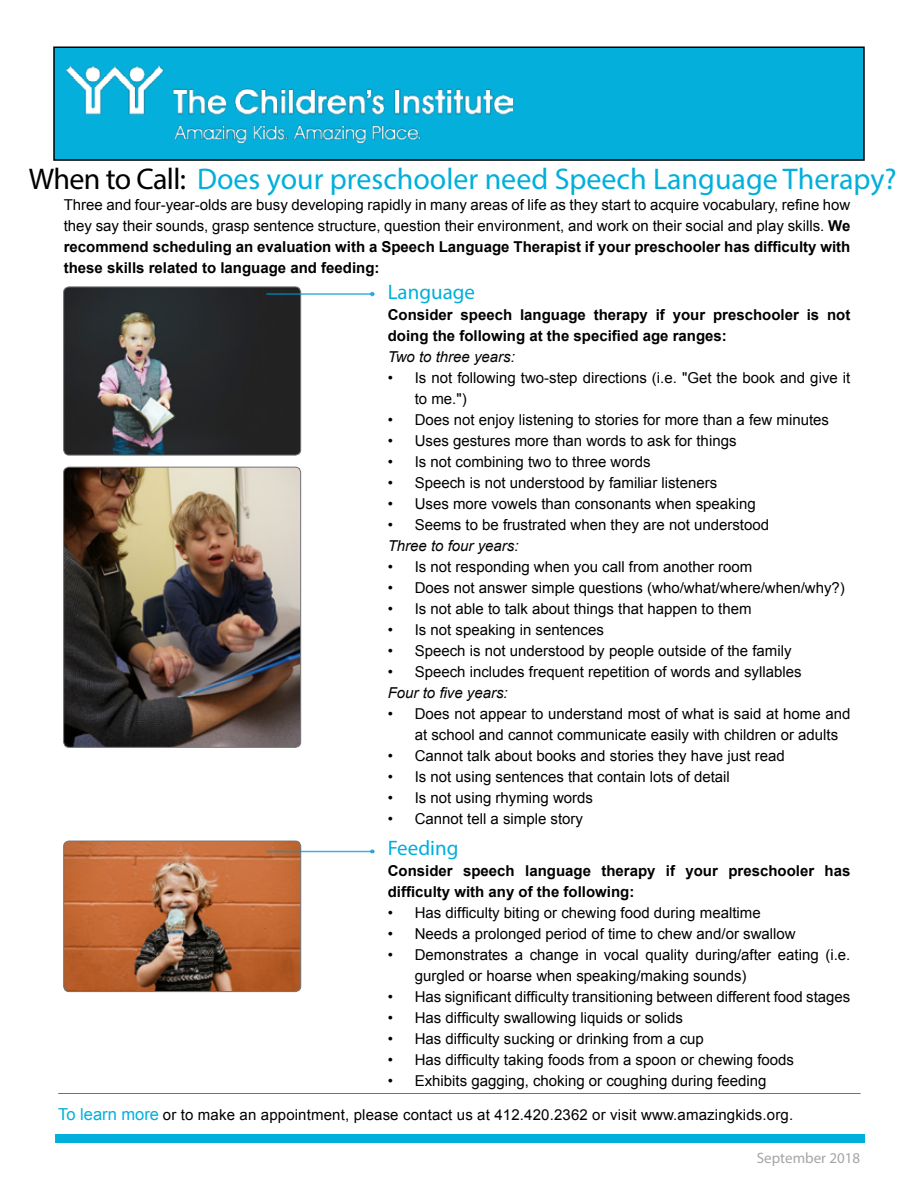
<style>
.page{position:relative;width:918px;height:1188px;background:#fff}
.page>*{position:absolute;margin:0;border:0;box-sizing:border-box;transform-origin:0 0}
.t1{font:30px "Myriad Pro";color:#00afdb}
.t2{font:21px "Myriad Pro";color:#00afdb}
.t3{font:15px/21px "Arial";color:#000}
.t4{font:700 15px/21px "Arial";color:#000}
.t5{font:italic 15px "Arial";color:#000}
.t6{font:15px "Myriad Pro";color:#a3a5a8}
.s1{color:#000}
.s2{font-weight:700}
.s3{font-size:16.5px;color:#00afdb}
</style>
<div class="page">
<div style="left:55px;top:1134px;width:810px;height:9px;background:#00afdb"></div>
<hr style="left:58px;top:1093px;width:803px;height:1px;background:#717073">
<div style="left:54px;top:47px;width:810px;height:113px;background:#05afdc"></div>
<div style="left:53px;top:46px;width:812px;height:115px;border:2px solid #000"></div>
<img style="left:67px;top:66px;width:445px;height:77px">
<img style="left:64px;top:287px;width:237px;height:168px">
<div style="left:64px;top:287px;width:237px;height:168px;border:1px solid #717073;border-radius:5px"></div>
<hr style="left:266px;top:293px;width:108px;height:2px;background:#0093d4">
<svg style="left:370px;top:292px;width:4px;height:4px"></svg>
<img style="left:64px;top:841px;width:237px;height:151px">
<div style="left:64px;top:841px;width:237px;height:151px;border:1px solid #717073;border-radius:5px"></div>
<hr style="left:266px;top:851px;width:108px;height:1px;background:#0093d4">
<svg style="left:370px;top:849px;width:4px;height:4px"></svg>
<img style="left:64px;top:467px;width:237px;height:280px">
<div style="left:64px;top:467px;width:237px;height:280px;border:1px solid #717073;border-radius:5px"></div>
<h1 class="t1" style="left:29px;top:160px;width:869px"><span class="s1">When to Call:</span> Does your preschooler need Speech Language Therapy?</h1>
<p class="t3" style="left:64px;top:194px;width:788px;text-align:justify">Three and four-year-olds are busy developing rapidly in many areas of life as they start to acquire vocabulary, refine how they say their sounds, grasp sentence structure, question their environment, and work on their social and play skills. <span class="s2">We recommend scheduling an evaluation with a Speech Language Therapist if your preschooler has difficulty with these skills related to language and feeding:</span></p>
<h2 class="t2" style="left:388px;top:279px;width:89px">Language</h2>
<p class="t4" style="left:388px;top:305px;width:464px">Consider speech language therapy if your preschooler is not doing the following at the specified age ranges:</p>
<p class="t5" style="left:388px;top:347px;width:129px">Two to three years:</p>
<p class="t3" style="left:415px;top:368px;width:437px;text-indent:-27px">• Is not following two-step directions (i.e. "Get the book and give it to me.")</p>
<p class="t3" style="left:388px;top:410px;width:443px">• Does not enjoy listening to stories for more than a few minutes</p>
<p class="t3" style="left:388px;top:431px;width:350px">• Uses gestures more than words to ask for things</p>
<p class="t3" style="left:388px;top:452px;width:264px">• Is not combining two to three words</p>
<p class="t3" style="left:388px;top:473px;width:331px">• Speech is not understood by familiar listeners</p>
<p class="t3" style="left:388px;top:494px;width:369px">• Uses more vowels than consonants when speaking</p>
<p class="t3" style="left:388px;top:515px;width:383px">• Seems to be frustrated when they are not understood</p>
<p class="t5" style="left:388px;top:536px;width:132px">Three to four years:</p>
<p class="t3" style="left:388px;top:557px;width:366px">• Is not responding when you call from another room</p>
<p class="t3" style="left:388px;top:578px;width:459px">• Does not answer simple questions (who/what/where/when/why?)</p>
<p class="t3" style="left:388px;top:599px;width:365px">• Is not able to talk about things that happen to them</p>
<p class="t3" style="left:388px;top:620px;width:218px">• Is not speaking in sentences</p>
<p class="t3" style="left:388px;top:641px;width:405px">• Speech is not understood by people outside of the family</p>
<p class="t3" style="left:388px;top:662px;width:415px">• Speech includes frequent repetition of words and syllables</p>
<p class="t5" style="left:388px;top:683px;width:122px">Four to five years:</p>
<p class="t3" style="left:415px;top:704px;width:437px;text-indent:-27px">• Does not appear to understand most of what is said at home and at school and cannot communicate easily with children or adults</p>
<p class="t3" style="left:388px;top:746px;width:399px">• Cannot talk about books and stories they have just read</p>
<p class="t3" style="left:388px;top:767px;width:344px">• Is not using sentences that contain lots of detail</p>
<p class="t3" style="left:388px;top:788px;width:207px">• Is not using rhyming words</p>
<p class="t3" style="left:388px;top:809px;width:197px">• Cannot tell a simple story</p>
<h2 class="t2" style="left:388px;top:835px;width:72px">Feeding</h2>
<p class="t4" style="left:388px;top:861px;width:464px">Consider speech language therapy if your preschooler has difficulty with any of the following:</p>
<p class="t3" style="left:388px;top:903px;width:374px">• Has difficulty biting or chewing food during mealtime</p>
<p class="t3" style="left:388px;top:924px;width:409px">• Needs a prolonged period of time to chew and/or swallow</p>
<p class="t3" style="left:415px;top:945px;width:437px;text-indent:-27px">• Demonstrates a change in vocal quality during/after eating (i.e. gurgled or hoarse when speaking/making sounds)</p>
<p class="t3" style="left:388px;top:987px;width:464px">• Has significant difficulty transitioning between different food stages</p>
<p class="t3" style="left:388px;top:1008px;width:297px">• Has difficulty swallowing liquids or solids</p>
<p class="t3" style="left:388px;top:1029px;width:318px">• Has difficulty sucking or drinking from a cup</p>
<p class="t3" style="left:388px;top:1050px;width:408px">• Has difficulty taking foods from a spoon or chewing foods</p>
<p class="t3" style="left:388px;top:1071px;width:380px">• Exhibits gagging, choking or coughing during feeding</p>
<p class="t3" style="left:58px;top:1104px;width:737px"><span class="s3">To learn more</span> or to make an appointment, please contact us at 412.420.2362 or visit www.amazingkids.org.</p>
<p class="t6" style="left:757px;top:1149px;width:105px">September 2018</p>
</div>
